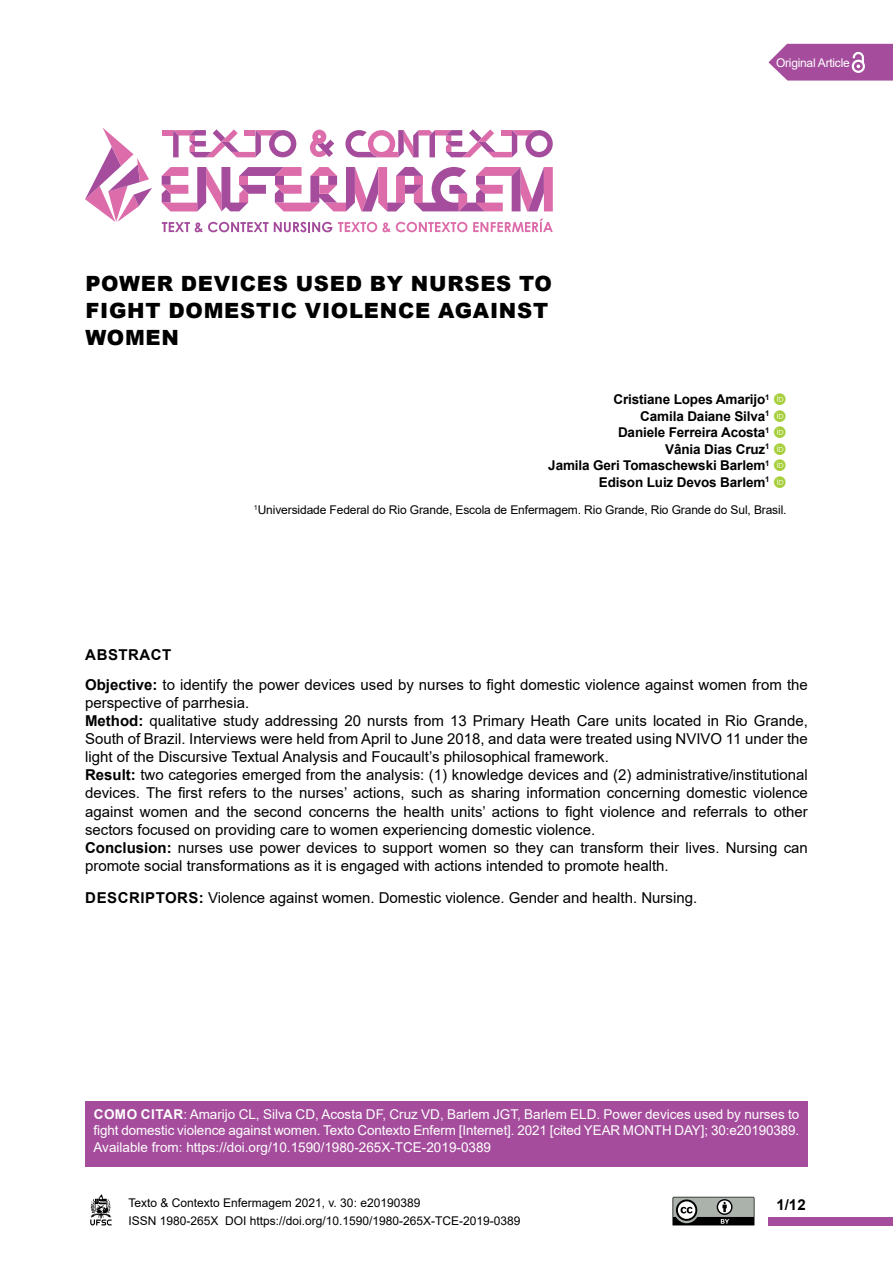
<style>
.page{position:relative;width:893px;height:1263px;background:#fff}
.page>*{position:absolute;margin:0;border:0;box-sizing:border-box;transform-origin:0 0}
.t1{font:900 21px/27px "Arial";letter-spacing:.035em;color:#000}
.t2{font:15px/18px "Arial";color:#000}
.t3{font:700 15px "Arial";color:#000}
.t4{font:13.5px/16.2px "Arial";color:#fff;text-align:justify}
.t5{font:700 13.5px/16.5px "Arial";letter-spacing:-.01em;color:#000;text-align:right}
.t6{font:12px/18px "Arial";color:#000}
.t7{font:12px "Arial";letter-spacing:-.02em;color:#fff}
.s1{font-weight:700}
</style>
<div class="page">
<div style="left:769px;top:1217px;width:124px;height:8px;background:#a54d9c"></div>
<svg style="left:90px;top:1194px;width:22px;height:31px"></svg>
<svg style="left:162px;top:167px;width:391px;height:45px"></svg>
<div style="left:162px;top:130px;width:11px;height:6px;background:#dd6daa"></div>
<svg style="left:173px;top:129px;width:123px;height:28px"></svg>
<svg style="left:310px;top:129px;width:243px;height:28px"></svg>
<svg style="left:162px;top:222px;width:106px;height:10px"></svg>
<svg style="left:274px;top:222px;width:58px;height:10px"></svg>
<svg style="left:338px;top:222px;width:129px;height:10px"></svg>
<svg style="left:473px;top:219px;width:80px;height:13px"></svg>
<svg style="left:85px;top:128px;width:67px;height:94px"></svg>
<svg style="left:768px;top:44px;width:125px;height:37px;background:#af61a7"></svg>
<svg style="left:672px;top:1197px;width:83px;height:29px;background:#777b78"></svg>
<div style="left:85px;top:1101px;width:723px;height:66px;background:#a54d9c"></div>
<h1 class="t1" style="left:85px;top:270px;width:468px">POWER DEVICES USED BY NURSES TO<br>FIGHT DOMESTIC VIOLENCE AGAINST<br>WOMEN</h1>
<p class="t7" style="left:776px;top:54px;width:75px">Original Article</p>
<p class="t5" style="left:548px;top:392px;width:223px">Cristiane Lopes Amarijo<sup>1<br></sup>Camila Daiane Silva<sup>1<br></sup>Daniele Ferreira Acosta<sup>1<br></sup>Vânia Dias Cruz<sup>1<br></sup>Jamila Geri Tomaschewski Barlem<sup>1<br></sup>Edison Luiz Devos Barlem<sup>1</sup></p>
<p class="t6" style="left:254px;top:501px;width:534px"><sup>1</sup>Universidade Federal do Rio Grande, Escola de Enfermagem. Rio Grande, Rio Grande do Sul, Brasil.</p>
<p class="t2" style="left:85px;top:639px;width:724px;line-height:30.8px"><span class="s1">ABSTRACT<br>Objective:</span> to identify the power devices used by nurses to fight domestic violence against women from the</p>
<p class="t2" style="left:85px;top:694px;width:724px">perspective of parrhesia.<br><span class="s1">Method:</span> qualitative study addressing 20 nursts from 13 Primary Heath Care units located in Rio Grande, South of Brazil. Interviews were held from April to June 2018, and data were treated using NVIVO 11 under the light of the Discursive Textual Analysis and Foucault’s philosophical framework.<br><span class="s1">Result:</span> two categories emerged from the analysis: (1) knowledge devices and (2) administrative/institutional devices. The first refers to the nurses’ actions, such as sharing information concerning domestic violence against women and the second concerns the health units’ actions to fight violence and referrals to other sectors focused on providing care to women experiencing domestic violence.<br><span class="s1">Conclusion:</span> nurses use power devices to support women so they can transform their lives. Nursing can promote social transformations as it is engaged with actions intended to promote health.</p>
<p class="t2" style="left:85px;top:889px;width:613px"><span class="s1">DESCRIPTORS:</span> Violence against women. Domestic violence. Gender and health. Nursing.</p>
<p class="t4" style="left:94px;top:1106px;width:707px"><span class="s1">COMO CITAR</span>: Amarijo CL, Silva CD, Acosta DF, Cruz VD, Barlem JGT, Barlem ELD. Power devices used by nurses to fight domestic violence against women. Texto Contexto Enferm [Internet]. 2021 [cited YEAR MONTH DAY]; 30:e20190389.<br>Available from: https://doi.org/10.1590/1980-265X-TCE-2019-0389</p>
<p class="t6" style="left:128px;top:1194px;width:394px">Texto &amp; Contexto Enfermagem 2021, v. 30: e20190389<br>ISSN 1980-265X DOI https://doi.org/10.1590/1980-265X-TCE-2019-0389</p>
<p class="t3" style="left:776px;top:1194px;width:31px">1/12</p>
</div>
